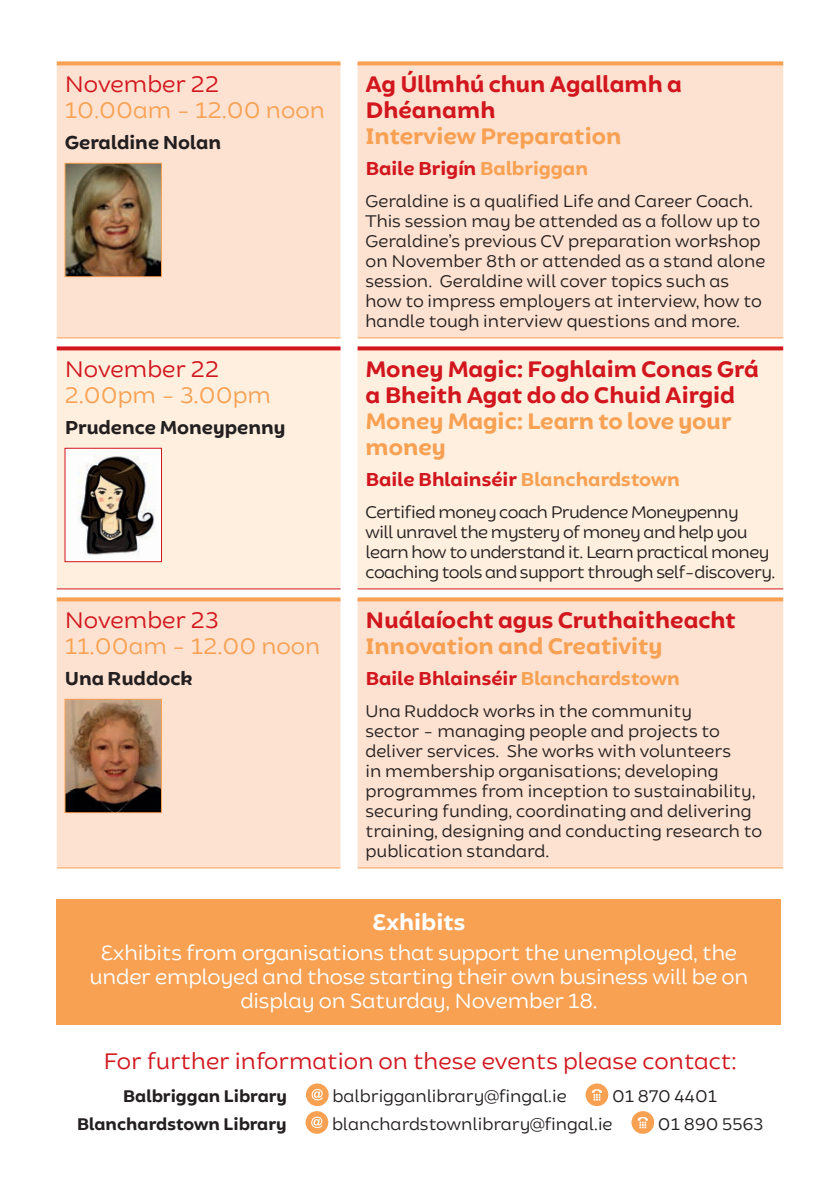
<style>
.page{position:relative;width:840px;height:1191px;background:#fff}
.page>*{position:absolute;margin:0;border:0;box-sizing:border-box;transform-origin:0 0}
.Event_Title_Irish{font:700 24px/26px "Brocha Alt";color:#d2161e}
.Date{font:24px "Brocha Alt";color:#d2161e}
.Event_Title_English{font:700 24px/26px "Brocha Alt";color:#f8a153}
.Time{font:24px "Brocha Alt";color:#f8a153}
.Date-2{font:700 24px "Brocha Alt";color:#fff}
.t1{font:22px/24px "Brocha Alt";letter-spacing:-.01em;color:#fff;text-align:center}
.Presenter{font:700 20px "Brocha Alt";color:#d2161e}
.Presenter-2{font:700 20px "Brocha Alt";color:#231f20}
.Place{font:700 20px "Brocha Alt";color:#d2161e}
.Description{font:18px/20px "Brocha Alt";color:#231f20}
.Description-2{font:18px/20px "Brocha Alt";letter-spacing:-.03em;color:#231f20}
.t2{font:700 18px "Brocha Alt";color:#231f20}
.s1{color:#f8a153}
</style>
<div class="page">
<div style="left:57px;top:63px;width:725px;height:275px;background:#fee2d1"></div>
<svg style="left:57px;top:61px;width:283px;height:4px"></svg>
<hr style="left:57px;top:337px;width:283px;height:1px;background:#f8a153">
<svg style="left:357px;top:61px;width:425px;height:4px;background:#f8aa65"></svg>
<hr style="left:357px;top:337px;width:425px;height:1px;background:#f8a153">
<img style="left:67px;top:165px;width:93px;height:110px">
<div style="left:65px;top:163px;width:97px;height:114px;border:1px solid #f8a153"></div>
<div style="left:57px;top:348px;width:725px;height:241px;background:#feefdf"></div>
<svg style="left:57px;top:346px;width:283px;height:4px"></svg>
<svg style="left:357px;top:346px;width:425px;height:4px;background:#d62f36"></svg>
<hr style="left:57px;top:588px;width:283px;height:1px;background:#d2161e">
<hr style="left:357px;top:588px;width:425px;height:1px;background:#d2161e">
<img style="left:67px;top:450px;width:93px;height:110px">
<div style="left:65px;top:448px;width:97px;height:114px;border:1px solid #d2161e"></div>
<div style="left:57px;top:599px;width:725px;height:269px;background:#fee2d1"></div>
<svg style="left:57px;top:597px;width:283px;height:4px"></svg>
<hr style="left:57px;top:867px;width:283px;height:1px;background:#f8a153">
<svg style="left:357px;top:597px;width:425px;height:4px;background:#f8aa64"></svg>
<hr style="left:357px;top:867px;width:425px;height:1px;background:#f8a153">
<img style="left:67px;top:701px;width:93px;height:110px">
<div style="left:65px;top:699px;width:97px;height:114px;border:1px solid #f8a153"></div>
<div style="left:57px;top:899px;width:723px;height:126px;background:#f8a153"></div>
<div style="left:306px;top:1083px;width:22px;height:23px;background:#f8a153;border-radius:50%"></div>
<svg style="left:311px;top:1089px;width:12px;height:11px"></svg>
<div style="left:585px;top:1083px;width:23px;height:23px;background:#f8a153;border-radius:50%"></div>
<svg style="left:591px;top:1089px;width:11px;height:11px"></svg>
<div style="left:305px;top:1111px;width:23px;height:22px;background:#f8a153;border-radius:50%"></div>
<svg style="left:311px;top:1116px;width:11px;height:12px"></svg>
<div style="left:631px;top:1111px;width:22px;height:22px;background:#f8a153;border-radius:50%"></div>
<svg style="left:637px;top:1116px;width:10px;height:12px"></svg>
<p class="Date" style="left:65px;top:70px;width:156px">November 22</p>
<p class="Time" style="left:65px;top:96px;width:261px">10.00am - 12.00 noon</p>
<p class="Presenter-2" style="left:65px;top:130px;width:158px">Geraldine Nolan</p>
<p class="Event_Title_Irish" style="left:365px;top:72px;width:318px">Ag Úllmhú chun Agallamh a<br>Dhéanamh</p>
<p class="Event_Title_English" style="left:365px;top:124px;width:257px">Interview Preparation</p>
<p class="Place" style="left:365px;top:156px;width:224px">Baile Brigín <span class="s1">Balbriggan</span></p>
<p class="Description" style="left:365px;top:191px;width:401px">Geraldine is a qualified Life and Career Coach.<br>This session may be attended as a follow up to Geraldine’s previous CV preparation workshop on November 8th or attended as a stand alone session. Geraldine will cover topics such as how to impress employers at interview, how to handle tough interview questions and more.</p>
<p class="Date" style="left:65px;top:355px;width:156px">November 22</p>
<p class="Time" style="left:65px;top:381px;width:207px">2.00pm - 3.00pm</p>
<p class="Presenter-2" style="left:65px;top:415px;width:222px">Prudence Moneypenny</p>
<p class="Event_Title_Irish" style="left:365px;top:356px;width:395px">Money Magic: Foghlaim Conas Grá a Bheith Agat do do Chuid Airgid</p>
<p class="Event_Title_English" style="left:365px;top:408px;width:367px">Money Magic: Learn to love your money</p>
<p class="Presenter" style="left:365px;top:467px;width:315px">Baile Bhlainséir <span class="s1">Blanchardstown</span></p>
<p class="Description-2" style="left:365px;top:501px;width:411px">Certified money coach Prudence Moneypenny<br>will unravel the mystery of money and help you learn how to understand it. Learn practical money coaching tools and support through self-discovery.</p>
<p class="Date" style="left:65px;top:605px;width:155px">November 23</p>
<p class="Time" style="left:65px;top:631px;width:257px">11.00am - 12.00 noon</p>
<p class="Presenter-2" style="left:65px;top:666px;width:129px">Una Ruddock</p>
<p class="Event_Title_Irish" style="left:365px;top:607px;width:372px">Nuálaíocht agus Cruthaitheacht</p>
<p class="Event_Title_English" style="left:365px;top:633px;width:298px">Innovation and Creativity</p>
<p class="Presenter" style="left:365px;top:666px;width:315px">Baile Bhlainséir <span class="s1">Blanchardstown</span></p>
<p class="Description" style="left:365px;top:700px;width:398px">Una Ruddock works in the community<br>sector - managing people and projects to deliver services. She works with volunteers<br>in membership organisations; developing programmes from inception to sustainability, securing funding, coordinating and delivering training, designing and conducting research to publication standard.</p>
<p class="Date-2" style="left:372px;top:907px;width:94px">Exhibits</p>
<p class="t1" style="left:90px;top:940px;width:659px">Exhibits from organisations that support the unemployed, the under employed and those starting their own business will be on display on Saturday, November 18.</p>
<p class="Date" style="left:103px;top:1046px;width:634px">For further information on these events please contact:</p>
<p class="t2" style="left:123px;top:1085px;width:165px">Balbriggan Library</p>
<p class="Description" style="left:332px;top:1086px;width:235px">balbrigganlibrary@fingal.ie</p>
<p class="Description" style="left:611px;top:1086px;width:106px">01 870 4401</p>
<p class="t2" style="left:77px;top:1112px;width:211px">Blanchardstown Library</p>
<p class="Description" style="left:332px;top:1113px;width:282px">blanchardstownlibrary@fingal.ie</p>
<p class="Description" style="left:657px;top:1113px;width:107px">01 890 5563</p>
</div>
